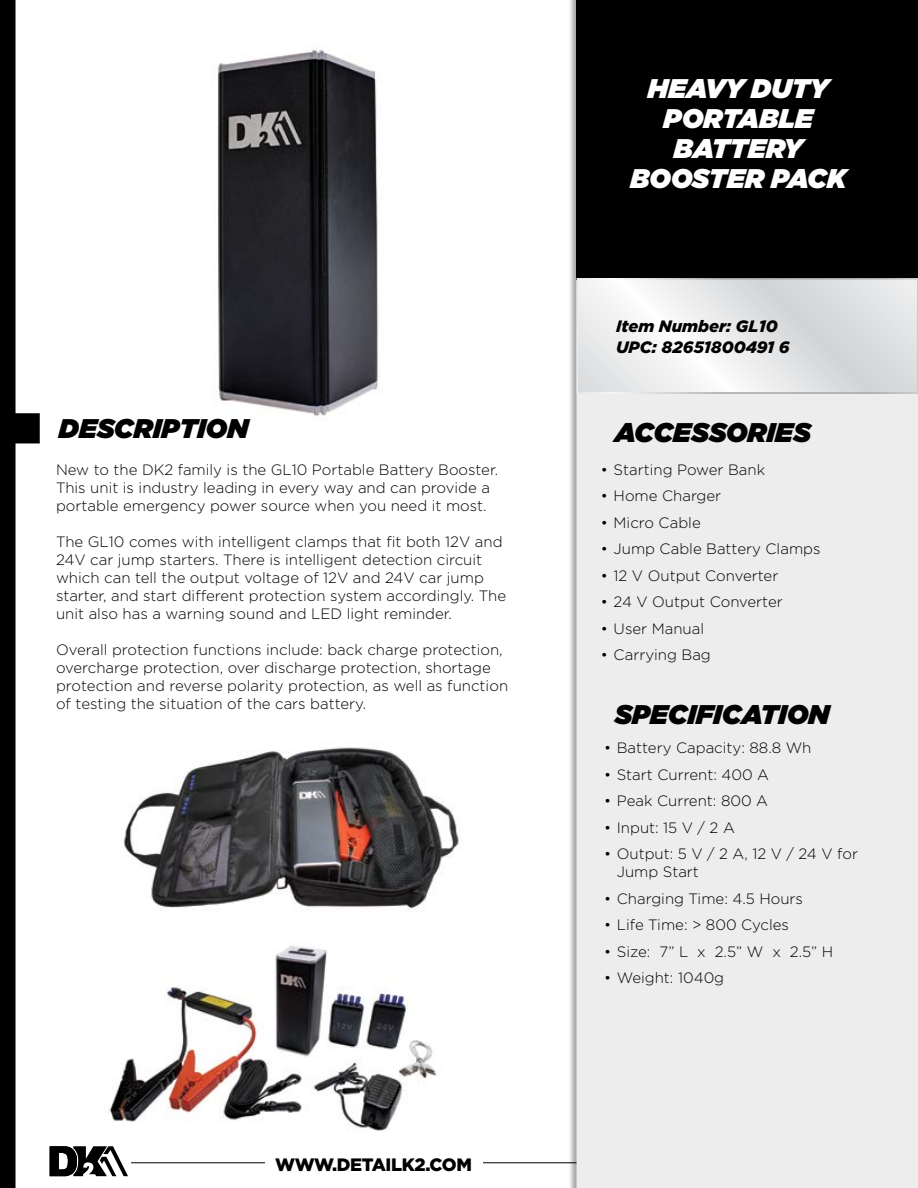
<style>
.page{position:relative;width:918px;height:1188px;background:#fff}
.page>*{position:absolute;margin:0;border:0;box-sizing:border-box;transform-origin:0 0}
.t1{font:italic 900 27px/30px "Gotham";color:#fff;text-align:center}
.t2{font:italic 900 27px "Gotham";color:#000}
.t3{font:900 18px "Gotham";letter-spacing:-.02em;color:#000}
.t4{font:italic 900 16.5px/21px "Gotham";color:#000}
.t5{font:300 15px/18px "Gotham";color:#000}
</style>
<div class="page">
<hr style="left:131px;top:1162px;width:787px;height:1px;background:#000">
<div style="left:568px;top:0;width:350px;height:1188px;background:#000;opacity:.34"></div>
<div style="left:577px;top:394px;width:341px;height:794px;background:#ededee"></div>
<svg style="left:0;top:0;width:40px;height:1188px"></svg>
<div style="left:37px;top:1146px;width:94px;height:34px;background:#fff"></div>
<svg style="left:50px;top:1146px;width:78px;height:30px"></svg>
<div style="left:265px;top:1156px;width:218px;height:24px;background:#fff"></div>
<div style="left:577px;top:0;width:341px;height:280px;background:#000"></div>
<svg style="left:580px;top:281px;width:335px;height:110px"></svg>
<div style="left:577px;top:278px;width:341px;height:116px;border:2px solid #fff"></div>
<img style="left:109px;top:945px;width:328px;height:186px">
<img style="left:123px;top:747px;width:336px;height:163px">
<img style="left:217px;top:49px;width:162px;height:367px">
<h1 class="t2" style="left:59px;top:409px;width:191px">DESCRIPTION</h1>
<p class="t5" style="left:56px;top:460px;width:444px">New to the DK2 family is the GL10 Portable Battery Booster.<br>This unit is industry leading in every way and can provide a portable emergency power source when you need it most.</p>
<p class="t5" style="left:56px;top:532px;width:452px">The GL10 comes with intelligent clamps that fit both 12V and 24V car jump starters. There is intelligent detection circuit which can tell the output voltage of 12V and 24V car jump starter, and start different protection system accordingly. The unit also has a warning sound and LED light reminder.</p>
<p class="t5" style="left:56px;top:640px;width:454px">Overall protection functions include: back charge protection, overcharge protection, over discharge protection, shortage protection and reverse polarity protection, as well as function of testing the situation of the cars battery.</p>
<p class="t3" style="left:275px;top:1152px;width:198px">WWW.DETAILK2.COM</p>
<h1 class="t1" style="left:630px;top:73px;width:218px">HEAVY DUTY<br>PORTABLE<br>BATTERY<br>BOOSTER PACK</h1>
<p class="t4" style="left:616px;top:315px;width:175px">Item Number: GL10<br>UPC: 82651800491 6</p>
<h1 class="t2" style="left:615px;top:413px;width:198px">ACCESSORIES</h1>
<p class="t5" style="left:601px;top:460px;width:166px">• Starting Power Bank</p>
<p class="t5" style="left:601px;top:486px;width:122px">• Home Charger</p>
<p class="t5" style="left:601px;top:513px;width:101px">• Micro Cable</p>
<p class="t5" style="left:601px;top:539px;width:221px">• Jump Cable Battery Clamps</p>
<p class="t5" style="left:601px;top:566px;width:179px">• 12 V Output Converter</p>
<p class="t5" style="left:601px;top:592px;width:183px">• 24 V Output Converter</p>
<p class="t5" style="left:601px;top:619px;width:105px">• User Manual</p>
<p class="t5" style="left:601px;top:646px;width:111px">• Carrying Bag</p>
<h1 class="t2" style="left:615px;top:695px;width:216px">SPECIFICATION</h1>
<p class="t5" style="left:604px;top:739px;width:209px">• Battery Capacity: 88.8 Wh</p>
<p class="t5" style="left:604px;top:765px;width:167px">• Start Current: 400 A</p>
<p class="t5" style="left:604px;top:792px;width:166px">• Peak Current: 800 A</p>
<p class="t5" style="left:604px;top:818px;width:132px">• Input: 15 V / 2 A</p>
<p class="t5" style="left:617px;top:845px;width:243px;text-indent:-13px">• Output: 5 V / 2 A, 12 V / 24 V for<br>Jump Start</p>
<p class="t5" style="left:604px;top:889px;width:201px">• Charging Time: 4.5 Hours</p>
<p class="t5" style="left:604px;top:916px;width:187px">• Life Time: &gt; 800 Cycles</p>
<p class="t5" style="left:604px;top:942px;width:231px">• Size: 7” L x 2.5” W x 2.5” H</p>
<p class="t5" style="left:604px;top:969px;width:122px">• Weight: 1040g</p>
</div>
